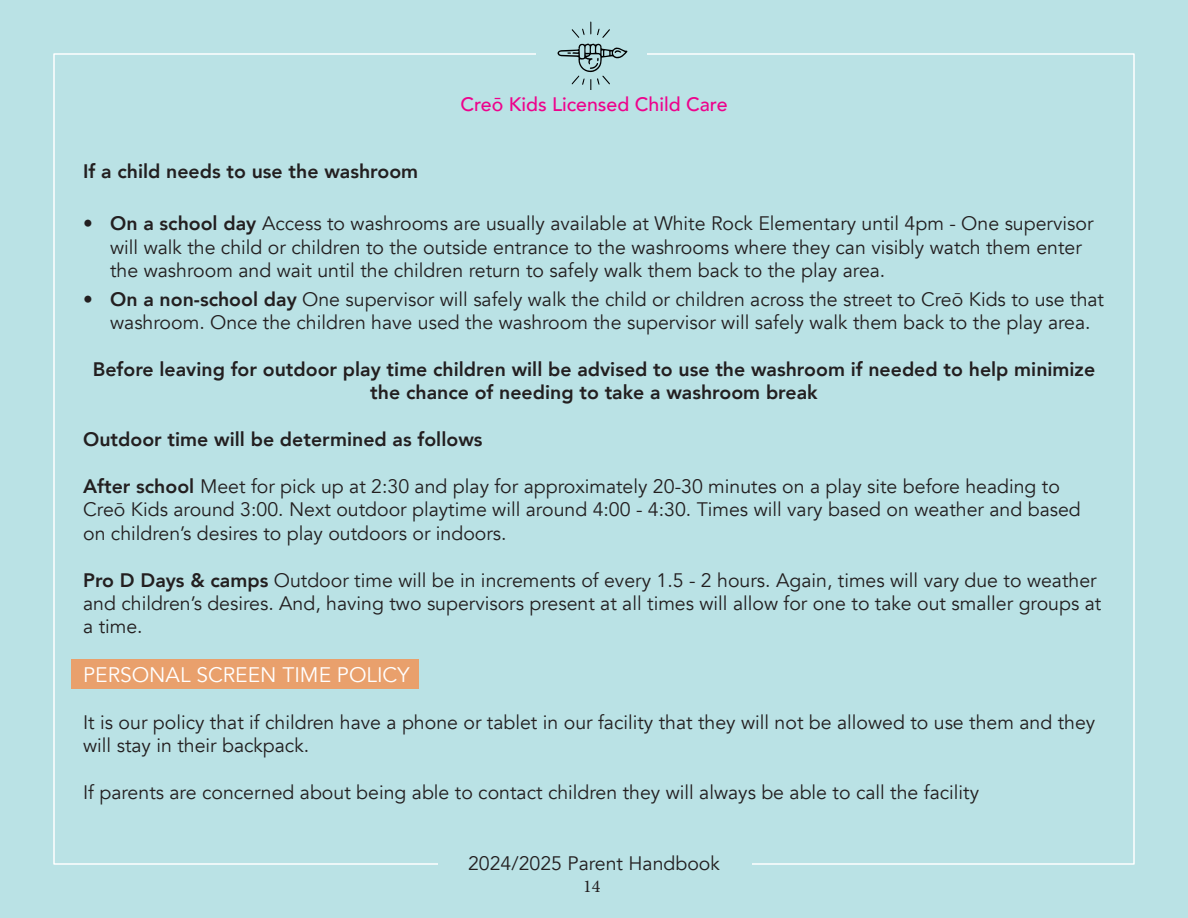
<style>
.page{position:relative;width:1188px;height:918px;background:#bae2e5}
.page>*{position:absolute;margin:0;border:0;box-sizing:border-box;transform-origin:0 0}
.t1{font:21px "Avenir";color:#fff}
.t2{font:19.5px/23.4px "Avenir";color:#231f20}
.t3{font:800 19.5px/23.4px "Avenir";color:#231f20;text-align:center}
.t4{font:500 19.5px "Avenir";color:#ed028c}
.t5{font:18px "Minion Pro";color:#231f20}
.s1{font-weight:800}
</style>
<div class="page">
<svg style="left:558px;top:21px;width:69px;height:69px"></svg>
<div style="left:71px;top:659px;width:347px;height:29px;background:#e9a06c"></div>
<p class="t4" style="left:460px;top:88px;width:269px">Creō Kids Licensed Child Care</p>
<p class="t3" style="left:83px;top:159px;width:337px">If a child needs to use the washroom</p>
<p class="t2" style="left:110px;top:212px;width:985px;text-indent:-27px"><span class="s1">• On a school day</span> Access to washrooms are usually available at White Rock Elementary until 4pm - One supervisor will walk the child or children to the outside entrance to the washrooms where they can visibly watch them enter the washroom and wait until the children return to safely walk them back to the play area.</p>
<p class="t2" style="left:110px;top:288px;width:995px;text-indent:-27px"><span class="s1">• On a non-school day</span> One supervisor will safely walk the child or children across the street to Creō Kids to use that washroom. Once the children have used the washroom the supervisor will safely walk them back to the play area.</p>
<p class="t3" style="left:93px;top:357px;width:1004px">Before leaving for outdoor play time children will be advised to use the washroom if needed to help minimize the chance of needing to take a washroom break</p>
<p class="t3" style="left:83px;top:428px;width:401px">Outdoor time will be determined as follows</p>
<p class="t2" style="left:83px;top:475px;width:999px"><span class="s1">After school</span> Meet for pick up at 2:30 and play for approximately 20-30 minutes on a play site before heading to<br>Creō Kids around 3:00. Next outdoor playtime will around 4:00 - 4:30. Times will vary based on weather and based on children’s desires to play outdoors or indoors.</p>
<p class="t2" style="left:83px;top:568px;width:1020px"><span class="s1">Pro D Days &amp; camps</span> Outdoor time will be in increments of every 1.5 - 2 hours. Again, times will vary due to weather and children’s desires. And, having two supervisors present at all times will allow for one to take out smaller groups at a time.</p>
<p class="t1" style="left:83px;top:662px;width:328px">PERSONAL SCREEN TIME POLICY</p>
<p class="t2" style="left:83px;top:711px;width:1014px">It is our policy that if children have a phone or tablet in our facility that they will not be allowed to use them and they will stay in their backpack.</p>
<p class="t2" style="left:83px;top:781px;width:897px">If parents are concerned about being able to contact children they will always be able to call the facility</p>
<p class="t2" style="left:468px;top:852px;width:253px">2024/2025 Parent Handbook</p>
<p class="t5" style="left:583px;top:875px;width:19px">14</p>
</div>
